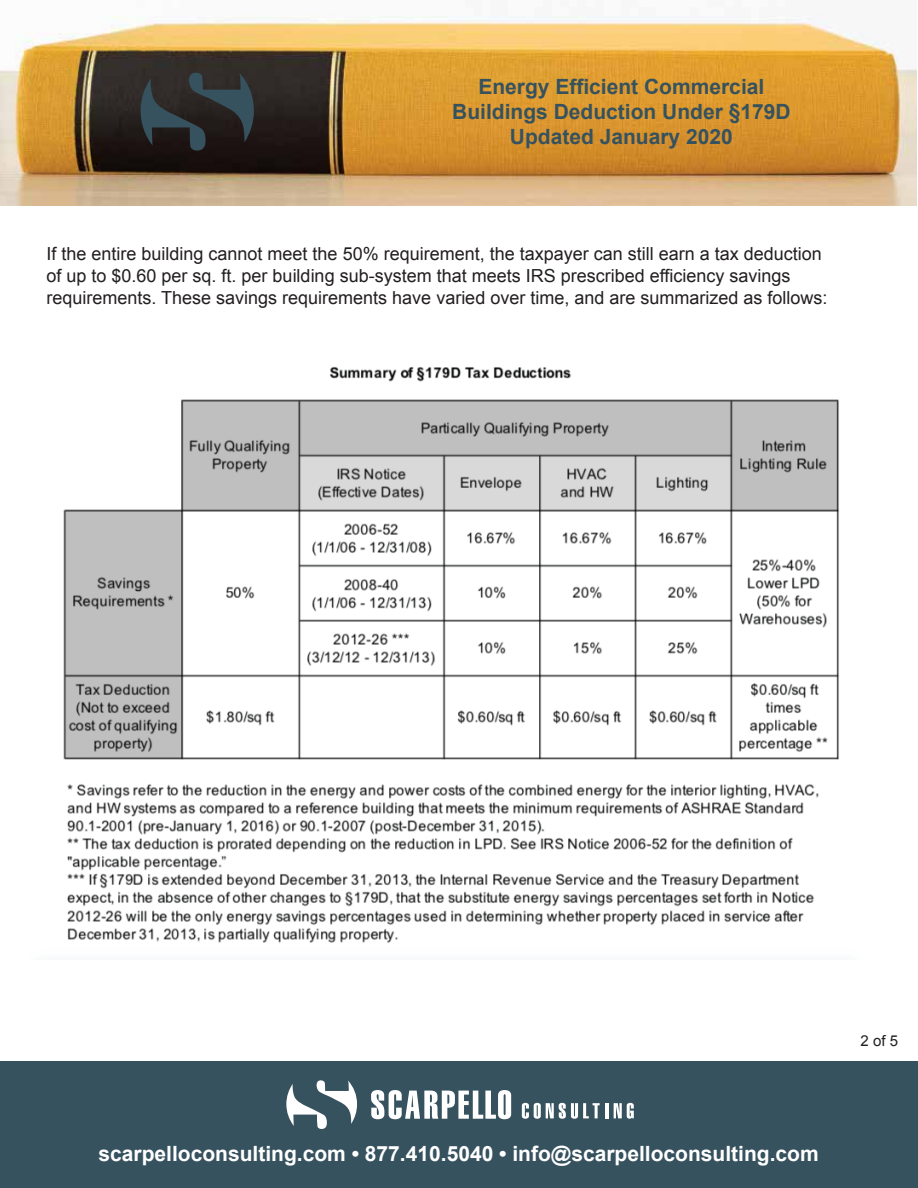
<style>
.page{position:relative;width:918px;height:1188px;background:#fff}
.page>*{position:absolute;margin:0;border:0;box-sizing:border-box;transform-origin:0 0}
.t1{font:700 21px/25.2px "Arial";color:#36525f;text-align:center}
.t2{font:700 21px "Arial";color:#fff}
.t3{font:18px/21.6px "Arial";color:#231f20}
.t4{font:15px "Arial";color:#231f20}
</style>
<div class="page">
<img style="left:0;top:15px;width:916px;height:190px">
<svg style="left:141px;top:73px;width:113px;height:78px;background:#2b3033"></svg>
<div style="left:0;top:1061px;width:918px;height:127px;background:#36525f"></div>
<svg style="left:371px;top:1090px;width:140px;height:29px"></svg>
<svg style="left:522px;top:1103px;width:78px;height:16px"></svg>
<hr style="left:605px;top:1103px;width:3px;height:15px;background:#fff">
<svg style="left:614px;top:1103px;width:20px;height:16px"></svg>
<svg style="left:286px;top:1080px;width:71px;height:49px"></svg>
<img style="left:63px;top:366px;width:776px;height:577px">
<p class="t1" style="left:452px;top:74px;width:340px">Energy Efficient Commercial<br>Buildings Deduction Under §179D<br>Updated January 2020</p>
<p class="t3" style="left:46px;top:243px;width:782px">If the entire building cannot meet the 50% requirement, the taxpayer can still earn a tax deduction of up to $0.60 per sq. ft. per building sub-system that meets IRS prescribed efficiency savings requirements. These savings requirements have varied over time, and are summarized as follows:</p>
<p class="t2" style="left:99px;top:1142px;width:722px">scarpelloconsulting.com • 877.410.5040 • info@scarpelloconsulting.com</p>
<p class="t4" style="left:861px;top:1033px;width:39px">2 of 5</p>
</div>
